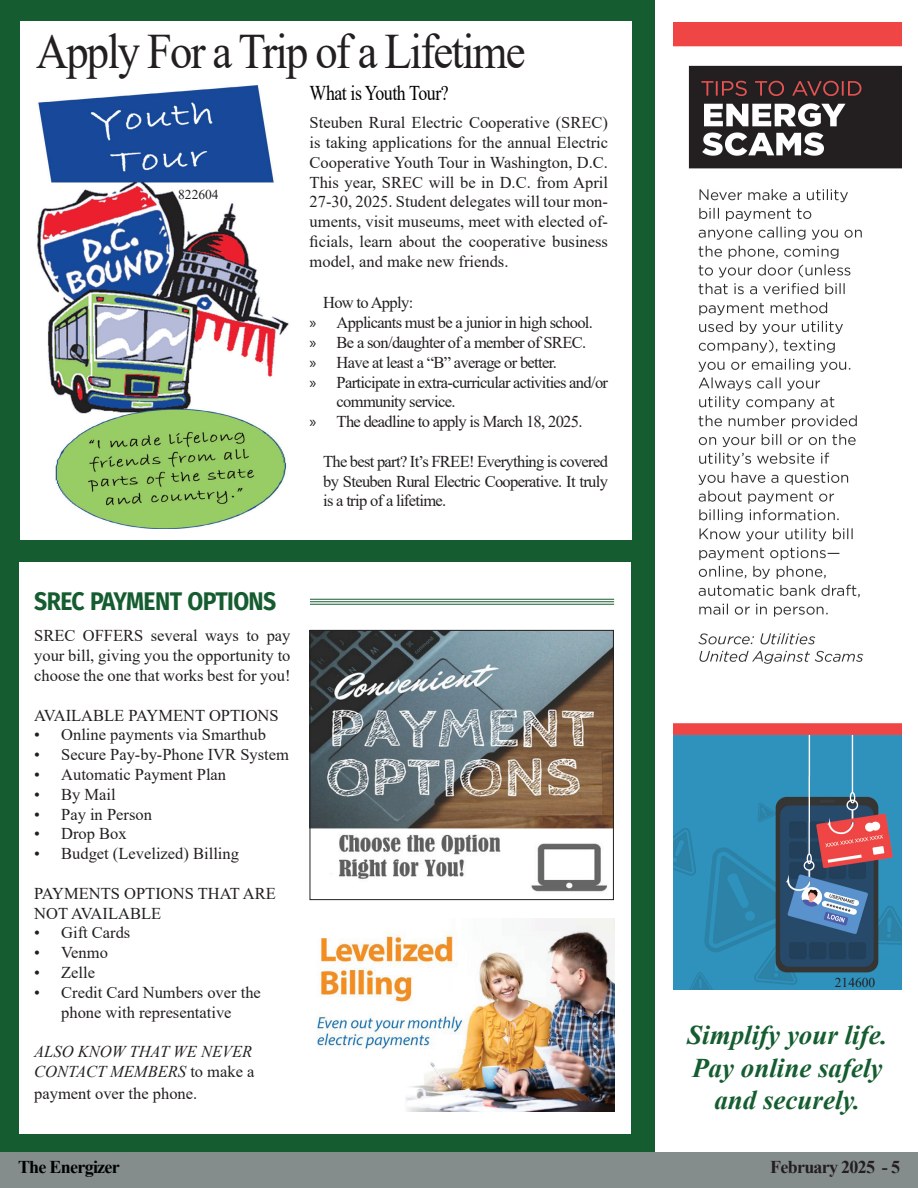
<style>
.page{position:relative;width:918px;height:1188px;background:#fff}
.page>*{position:absolute;margin:0;border:0;box-sizing:border-box;transform-origin:0 0}
.t1{font:49.5px "Times New Roman";letter-spacing:-.04em;color:#231f20;scale:.9 1}
.t2{font:italic 700 27px/32.4px "Times New Roman";color:#155d30;text-align:center}
.t3{font:700 25.5px "Fira Sans";letter-spacing:-.025em;color:#155d30;scale:.9 1}
.t4{font:21px "Times New Roman";letter-spacing:-.025em;color:#000;scale:.85 1}
.t5{font:700 18px "Times New Roman";letter-spacing:-.04em;color:#231f20}
.t6{font:700 18px "Times New Roman";letter-spacing:-.04em;color:#000}
.t7{font:16.5px/19.8px "Times New Roman";color:#231f20;text-align:justify}
.t8{font:16.5px "Times New Roman";letter-spacing:-.04em;color:#231f20}
.t9{font:italic 16.5px/19.8px "Times New Roman";color:#231f20}
.t10{font:13.5px "Times New Roman";color:#231f20}
.s1{font-family:"Myriad Pro"}
.s2{font-style:normal}
.s3{font-weight:700;color:#fff}
</style>
<div class="page">
<div style="left:0;top:1px;width:723px;height:1187px;background:#155d30"></div>
<div style="left:656px;top:0;width:262px;height:1188px;background:#fff"></div>
<div style="left:20px;top:563px;width:611px;height:571px;background:#fff"></div>
<img style="left:312px;top:632px;width:300px;height:260px">
<div style="left:310px;top:630px;width:304px;height:270px;border:1px solid #231f20"></div>
<div style="left:0;top:1152px;width:918px;height:36px;background:#848c8c"></div>
<div style="left:21px;top:22px;width:611px;height:518px;background:#fff"></div>
<img style="left:37px;top:86px;width:252px;height:442px">
<img style="left:673px;top:23px;width:229px;height:967px">
<hr style="left:310px;top:599px;width:304px;height:1px;background:#155d30">
<hr style="left:310px;top:601px;width:304px;height:1px;background:#155d30">
<hr style="left:310px;top:604px;width:304px;height:1px;background:#155d30">
<img style="left:317px;top:918px;width:297px;height:194px">
<h1 class="t1" style="left:36px;top:16px;width:545px">Apply For a Trip of a Lifetime</h1>
<p class="t7" style="left:310px;top:112px;width:300px">Steuben Rural Electric Cooperative (SREC) is taking applications for the annual Electric Cooperative Youth Tour in Washington, D.C.<br>This year, SREC will be in D.C. from April 27-30, 2025. Student delegates will tour mon&shy;uments, visit museums, meet with elected of&shy;ficials, learn about the cooperative business model, and make new friends.</p>
<p class="t4" style="left:310px;top:78px;width:165px">What is Youth Tour?</p>
<p class="t10" style="left:178px;top:185px;width:42px">822604</p>
<p class="t8" style="left:323px;top:291px;width:92px">How to Apply:</p>
<p class="t8" style="left:310px;top:311px;width:285px"><span class="s1">»</span> Applicants must be a junior in high school.</p>
<p class="t8" style="left:310px;top:331px;width:278px"><span class="s1">»</span> Be a son/daughter of a member of SREC.</p>
<p class="t8" style="left:310px;top:351px;width:249px"><span class="s1">»</span> Have at least a “B” average or better.</p>
<p class="t8" style="left:310px;top:370px;width:300px"><span class="s1">»</span> Participate in extra-curricular activities and/or</p>
<p class="t8" style="left:337px;top:390px;width:120px">community service.</p>
<p class="t8" style="left:310px;top:410px;width:275px"><span class="s1">»</span> The deadline to apply is March 18, 2025.</p>
<p class="t7" style="left:323px;top:451px;width:286px">The best part? It’s FREE! Everything is covered by Steuben Rural Electric Cooperative. It truly is a trip of a lifetime.</p>
<h3 class="t3" style="left:34px;top:579px;width:271px">SREC PAYMENT OPTIONS</h3>
<p class="t7" style="left:34px;top:625px;width:258px">SREC OFFERS several ways to pay your bill, giving you the opportunity to choose the one that works best for you!</p>
<p class="t7" style="left:34px;top:705px;width:246px">AVAILABLE PAYMENT OPTIONS</p>
<p class="t7" style="left:34px;top:724px;width:233px">• Online payments via Smarthub</p>
<p class="t7" style="left:34px;top:744px;width:256px">• Secure Pay-by-Phone IVR System</p>
<p class="t7" style="left:34px;top:764px;width:193px">• Automatic Payment Plan</p>
<p class="t7" style="left:34px;top:784px;width:83px">• By Mail</p>
<p class="t7" style="left:34px;top:804px;width:119px">• Pay in Person</p>
<p class="t7" style="left:34px;top:823px;width:94px">• Drop Box</p>
<p class="t7" style="left:34px;top:843px;width:206px">• Budget (Levelized) Billing</p>
<p class="t7" style="left:34px;top:883px;width:243px">PAYMENTS OPTIONS THAT ARE<br>NOT AVAILABLE</p>
<p class="t7" style="left:34px;top:922px;width:98px">• Gift Cards</p>
<p class="t7" style="left:34px;top:942px;width:75px">• Venmo</p>
<p class="t7" style="left:34px;top:962px;width:62px">• Zelle</p>
<p class="t7" style="left:34px;top:982px;width:228px;text-align:center">• Credit Card Numbers over the phone with representative</p>
<p class="t9" style="left:34px;top:1041px;width:222px">ALSO KNOW THAT WE NEVER<br>CONTACT MEMBERS <span class="s2">to make a</span></p>
<p class="t7" style="left:34px;top:1083px;width:251px">payment over the phone.<span class="s3">What do you</span></p>
<p class="t10" style="left:835px;top:973px;width:42px">214600</p>
<h2 class="t2" style="left:687px;top:1018px;width:202px">Simplify your life.<br>Pay online safely and securely.</h2>
<p class="t6" style="left:18px;top:1154px;width:103px">The Energizer</p>
<p class="t5" style="left:770px;top:1154px;width:131px">February 2025 - 5</p>
</div>
